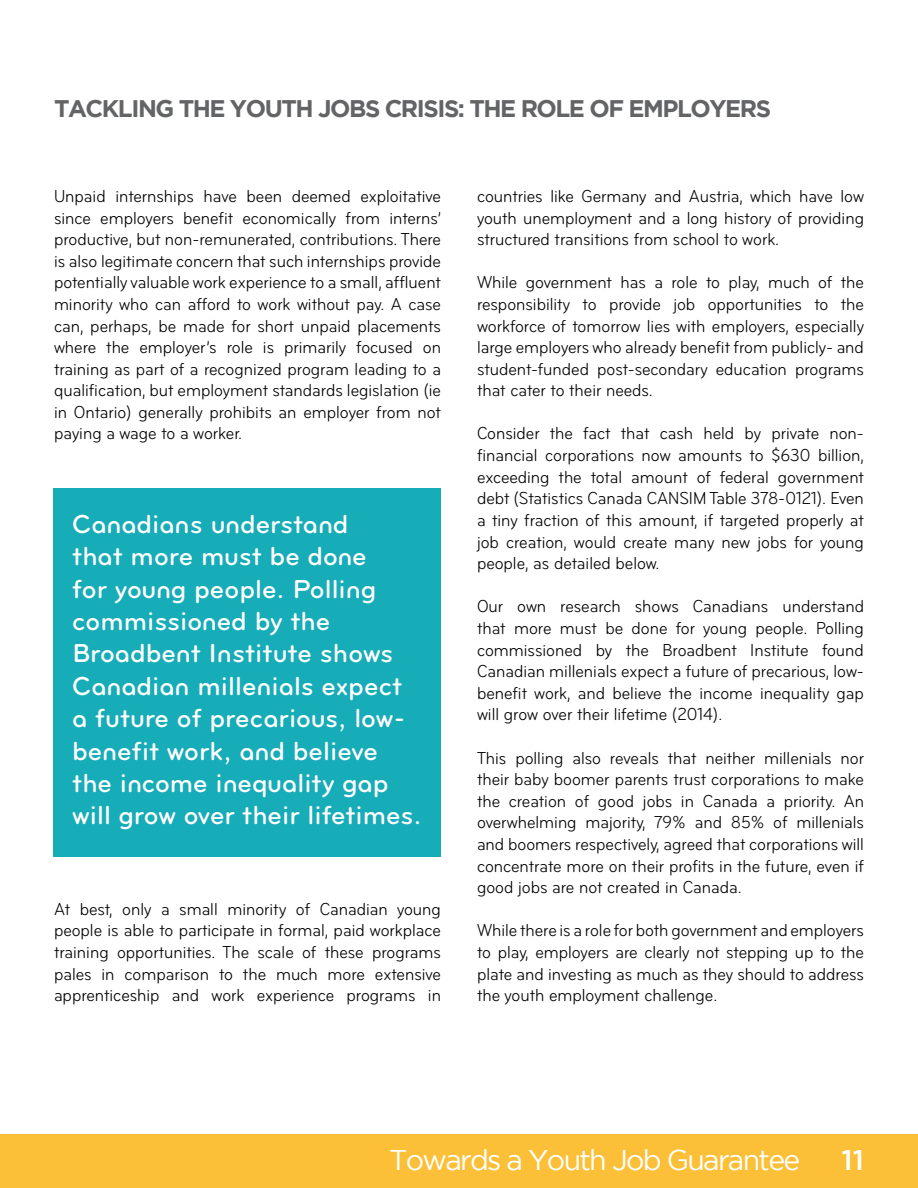
<style>
.page{position:relative;width:918px;height:1188px;background:#fff}
.page>*{position:absolute;margin:0;border:0;box-sizing:border-box;transform-origin:0 0}
.t1{font:28.5px "Gotham";letter-spacing:-.06em;color:#fff}
.t2{font:500 28.5px "Gotham";color:#fff}
.t3{font:27px/32.4px "Bryant Medium Alt";color:#fff}
.t4{font:700 24px "Gotham";letter-spacing:-.06em;color:#636466}
.t5{font:condensed 18px/21.6px "Bryant";color:#000;text-align:justify}
</style>
<div class="page">
<div style="left:0;top:1134px;width:918px;height:54px;background:#fbc037"></div>
<div style="left:54px;top:488px;width:387px;height:369px;background:#16acb8"></div>
<h3 class="t4" style="left:54px;top:94px;width:719px">TACKLING THE YOUTH JOBS CRISIS: THE ROLE OF EMPLOYERS</h3>
<p class="t5" style="left:54px;top:186px;width:389px">Unpaid internships have been deemed exploitative since employers benefit economically from interns’ productive, but non-remunerated, contributions. There is also legitimate concern that such internships provide potentially valuable work experience to a small, affluent minority who can afford to work without pay. A case can, perhaps, be made for short unpaid placements where the employer’s role is primarily focused on training as part of a recognized program leading to a qualification, but employment standards legislation (ie in Ontario) generally prohibits an employer from not paying a wage to a worker.</p>
<p class="t3" style="left:72px;top:508px;width:351px">Canadians understand<br>that more must be done<br>for young people. Polling commissioned by the<br>Broadbent Institute shows<br>Canadian millenials expect a future of precarious, low&shy;benefit work, and believe the income inequality gap will grow over their lifetimes.</p>
<p class="t5" style="left:54px;top:898px;width:389px">At best, only a small minority of Canadian young people is able to participate in formal, paid workplace training opportunities. The scale of these programs pales in comparison to the much more extensive apprenticeship and work experience programs in</p>
<p class="t5" style="left:477px;top:186px;width:389px">countries like Germany and Austria, which have low youth unemployment and a long history of providing structured transitions from school to work.</p>
<p class="t5" style="left:477px;top:272px;width:389px">While government has a role to play, much of the responsibility to provide job opportunities to the workforce of tomorrow lies with employers, especially large employers who already benefit from publicly- and student-funded post-secondary education programs that cater to their needs.</p>
<p class="t5" style="left:477px;top:423px;width:389px">Consider the fact that cash held by private non&shy;financial corporations now amounts to $630 billion, exceeding the total amount of federal government debt (Statistics Canada CANSIM Table 378-0121). Even a tiny fraction of this amount, if targeted properly at job creation, would create many new jobs for young people, as detailed below.</p>
<p class="t5" style="left:477px;top:596px;width:389px">Our own research shows Canadians understand that more must be done for young people. Polling commissioned by the Broadbent Institute found Canadian millenials expect a future of precarious, low&shy;benefit work, and believe the income inequality gap will grow over their lifetime (2014).</p>
<p class="t5" style="left:477px;top:747px;width:389px">This polling also reveals that neither millenials nor their baby boomer parents trust corporations to make the creation of good jobs in Canada a priority. An overwhelming majority, 79% and 85% of millenials and boomers respectively, agreed that corporations will concentrate more on their profits in the future, even if good jobs are not created in Canada.</p>
<p class="t5" style="left:477px;top:920px;width:389px">While there is a role for both government and employers to play, employers are clearly not stepping up to the plate and investing as much as they should to address the youth employment challenge.</p>
<h1 class="t1" style="left:389px;top:1144px;width:413px">Towards a Youth Job Guarantee</h1>
<h1 class="t2" style="left:841px;top:1144px;width:24px">11</h1>
</div>
